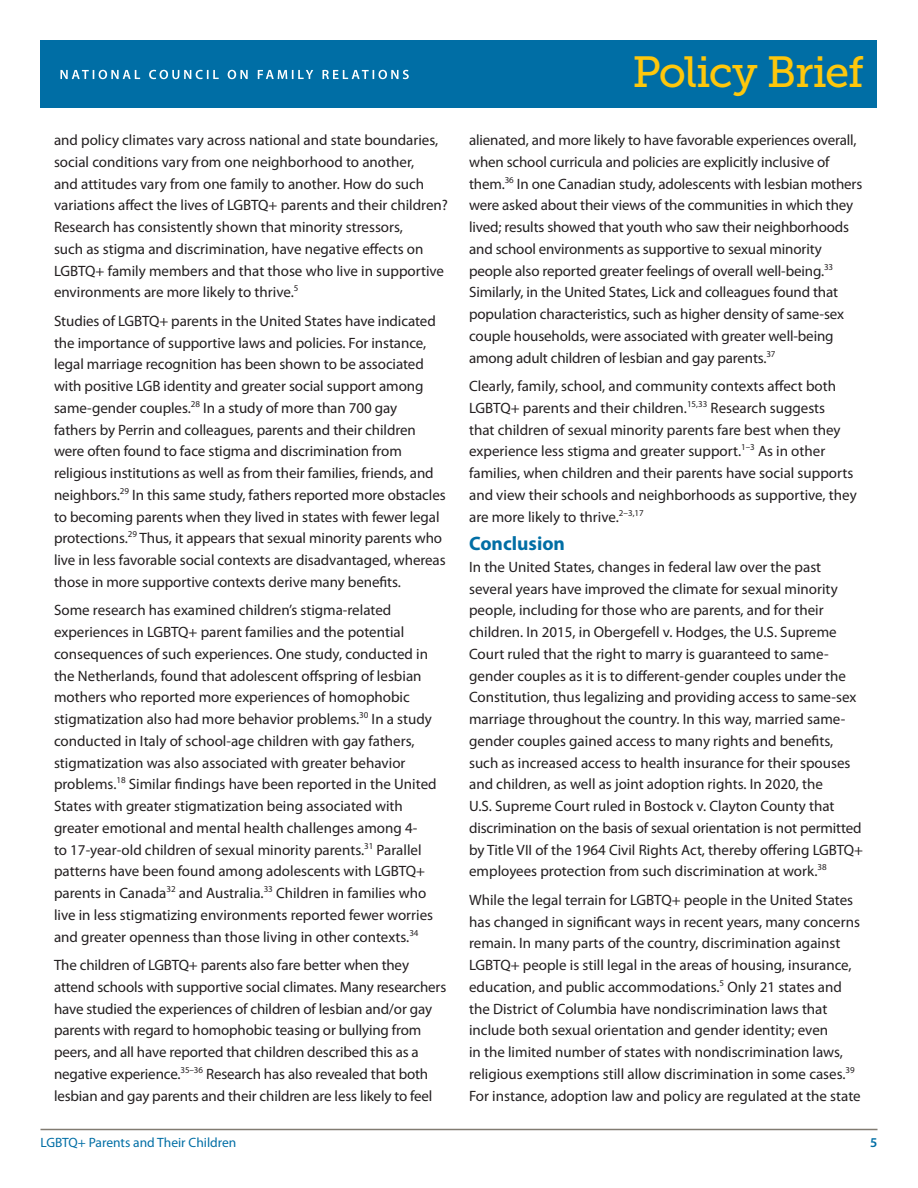
<style>
.page{position:relative;width:918px;height:1188px;background:#fff}
.page>*{position:absolute;margin:0;border:0;box-sizing:border-box;transform-origin:0 0}
.t1{font:43.5px "Museo Slab 500";letter-spacing:-.04em;color:#fec70c}
.t2{font:700 19.5px "Myriad Pro";color:#006ea5}
.t3{font:15px/21.8px "Myriad Pro";color:#231f20}
.t4{font:13.5px "Myriad Pro";color:#006ea5}
.t5{font:600 13.5px "Myriad Pro";color:#006ea5}
</style>
<div class="page">
<hr style="left:40px;top:1129px;width:838px;height:1px;background:#817b71">
<div style="left:40px;top:40px;width:838px;height:68px;background:#006ea5"></div>
<svg style="left:60px;top:70px;width:349px;height:9px"></svg>
<p class="t3" style="left:54px;top:129px;width:395px">and policy climates vary across national and state boundaries, social conditions vary from one neighborhood to another,<br>and attitudes vary from one family to another. How do such variations affect the lives of LGBTQ+ parents and their children?<br>Research has consistently shown that minority stressors,<br>such as stigma and discrimination, have negative effects on LGBTQ+ family members and that those who live in supportive environments are more likely to thrive.<sup>5</sup></p>
<p class="t3" style="left:54px;top:310px;width:393px">Studies of LGBTQ+ parents in the United States have indicated the importance of supportive laws and policies. For instance, legal marriage recognition has been shown to be associated with positive LGB identity and greater social support among same-gender couples.<sup>28</sup> In a study of more than 700 gay<br>fathers by Perrin and colleagues, parents and their children were often found to face stigma and discrimination from religious institutions as well as from their families, friends, and neighbors.<sup>29</sup> In this same study, fathers reported more obstacles to becoming parents when they lived in states with fewer legal protections.<sup>29</sup> Thus, it appears that sexual minority parents who live in less favorable social contexts are disadvantaged, whereas those in more supportive contexts derive many benefits.</p>
<p class="t3" style="left:54px;top:599px;width:384px">Some research has examined children’s stigma-related experiences in LGBTQ+ parent families and the potential consequences of such experiences. One study, conducted in the Netherlands, found that adolescent offspring of lesbian mothers who reported more experiences of homophobic stigmatization also had more behavior problems.<sup>30</sup> In a study conducted in Italy of school-age children with gay fathers, stigmatization was also associated with greater behavior problems.<sup>18</sup> Similar findings have been reported in the United States with greater stigmatization being associated with greater emotional and mental health challenges among 4-<br>to 17-year-old children of sexual minority parents.<sup>31</sup> Parallel patterns have been found among adolescents with LGBTQ+ parents in Canada<sup>32</sup> and Australia.<sup>33</sup> Children in families who live in less stigmatizing environments reported fewer worries and greater openness than those living in other contexts.<sup>34</sup></p>
<p class="t3" style="left:54px;top:954px;width:394px">The children of LGBTQ+ parents also fare better when they attend schools with supportive social climates. Many researchers have studied the experiences of children of lesbian and/or gay parents with regard to homophobic teasing or bullying from peers, and all have reported that children described this as a negative experience.<sup>35–36</sup> Research has also revealed that both lesbian and gay parents and their children are less likely to feel</p>
<h1 class="t1" style="left:633px;top:47px;width:233px">Policy Brief</h1>
<p class="t3" style="left:469px;top:129px;width:395px">alienated, and more likely to have favorable experiences overall, when school curricula and policies are explicitly inclusive of them.<sup>36</sup> In one Canadian study, adolescents with lesbian mothers were asked about their views of the communities in which they lived; results showed that youth who saw their neighborhoods and school environments as supportive to sexual minority people also reported greater feelings of overall well-being.<sup>33<br></sup>Similarly, in the United States, Lick and colleagues found that population characteristics, such as higher density of same-sex couple households, were associated with greater well-being among adult children of lesbian and gay parents.<sup>37</sup></p>
<p class="t3" style="left:469px;top:375px;width:389px">Clearly, family, school, and community contexts affect both LGBTQ+ parents and their children.<sup>15,33</sup> Research suggests<br>that children of sexual minority parents fare best when they experience less stigma and greater support.<sup>1–3</sup> As in other families, when children and their parents have social supports and view their schools and neighborhoods as supportive, they are more likely to thrive.<sup>2–3,17</sup></p>
<p class="t2" style="left:469px;top:531px;width:97px">Conclusion</p>
<p class="t3" style="left:469px;top:556px;width:396px">In the United States, changes in federal law over the past several years have improved the climate for sexual minority people, including for those who are parents, and for their children. In 2015, in Obergefell v. Hodges, the U.S. Supreme Court ruled that the right to marry is guaranteed to same&shy;gender couples as it is to different-gender couples under the Constitution, thus legalizing and providing access to same-sex marriage throughout the country. In this way, married same&shy;gender couples gained access to many rights and benefits, such as increased access to health insurance for their spouses and children, as well as joint adoption rights. In 2020, the<br>U.S. Supreme Court ruled in Bostock v. Clayton County that discrimination on the basis of sexual orientation is not permitted by Title VII of the 1964 Civil Rights Act, thereby offering LGBTQ+ employees protection from such discrimination at work.<sup>38</sup></p>
<p class="t3" style="left:469px;top:889px;width:393px">While the legal terrain for LGBTQ+ people in the United States has changed in significant ways in recent years, many concerns remain. In many parts of the country, discrimination against LGBTQ+ people is still legal in the areas of housing, insurance, education, and public accommodations.<sup>5</sup> Only 21 states and the District of Columbia have nondiscrimination laws that include both sexual orientation and gender identity; even<br>in the limited number of states with nondiscrimination laws, religious exemptions still allow discrimination in some cases.<sup>39<br></sup>For instance, adoption law and policy are regulated at the state</p>
<p class="t4" style="left:40px;top:1134px;width:197px">LGBTQ+ Parents and Their Children</p>
<p class="t5" style="left:870px;top:1134px;width:9px">5</p>
</div>
